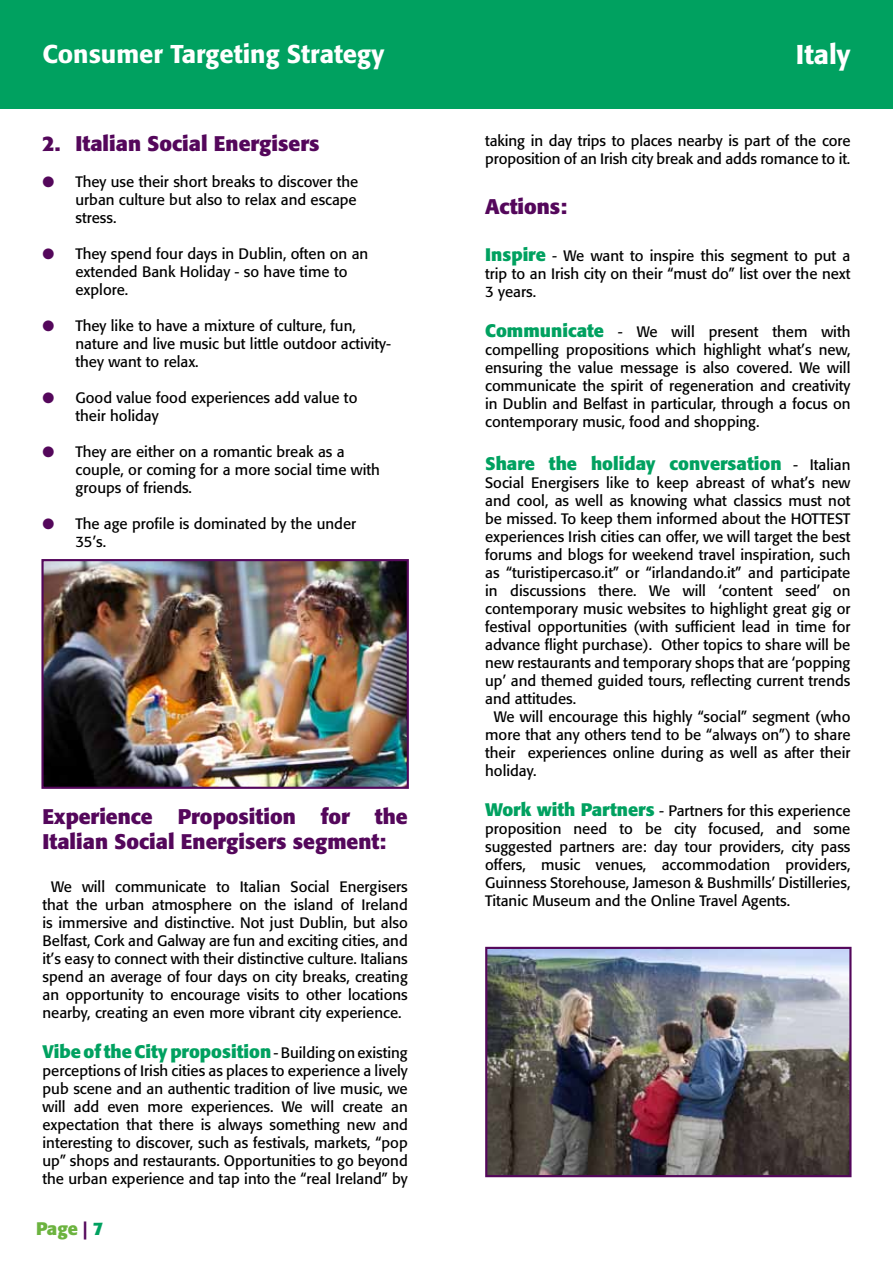
<style>
.page{position:relative;width:893px;height:1263px;background:#fff}
.page>*{position:absolute;margin:0;border:0;box-sizing:border-box;transform-origin:0 0}
.t1{font:500 27px "Formata";color:#fff}
.t2{font:500 25.5px "Formata";color:#fff}
.t3{font:700 21px/25.2px "Formata";color:#54075b}
.t4{font:700 18px "Formata";color:#00a160}
.t5{font:700 18px "Formata";color:#6cb33f}
.t6{font:15px/18px "Formata";color:#000}
.s1{color:#54075b}
.s2{font-weight:400;font-size:15px;color:#000}
.s3{color:#00a160}
.s4{font-weight:700;font-size:18px;color:#00a160}
</style>
<div class="page">
<img style="left:44px;top:562px;width:362px;height:224px">
<div style="left:41px;top:559px;width:368px;height:230px;border:2px solid #54075b"></div>
<div style="left:0;top:0;width:893px;height:108px;background:#00a160"></div>
<img style="left:488px;top:950px;width:360px;height:224px">
<div style="left:485px;top:947px;width:366px;height:230px;border:2px solid #54075b"></div>
<h2 class="t2" style="left:43px;top:38px;width:343px">Consumer Targeting Strategy</h2>
<h1 class="t1" style="left:796px;top:38px;width:56px">Italy</h1>
<h3 class="t3" style="left:43px;top:130px;width:279px">2. Italian Social Energisers</h3>
<p class="t6" style="left:76px;top:172px;width:284px;text-align:justify;text-indent:-33px"><span class="s1">●</span> They use their short breaks to discover the urban culture but also to relax and escape stress.</p>
<p class="t6" style="left:76px;top:244px;width:294px;text-indent:-33px"><span class="s1">●</span> They spend four days in Dublin, often on an extended Bank Holiday - so have time to explore.</p>
<p class="t6" style="left:76px;top:316px;width:317px;text-indent:-33px"><span class="s1">●</span> They like to have a mixture of culture, fun, nature and live music but little outdoor activity&shy;they want to relax.</p>
<p class="t6" style="left:76px;top:388px;width:283px;text-indent:-33px"><span class="s1">●</span> Good value food experiences add value to their holiday</p>
<p class="t6" style="left:76px;top:442px;width:306px;text-indent:-33px"><span class="s1">●</span> They are either on a romantic break as a couple, or coming for a more social time with groups of friends.</p>
<p class="t6" style="left:76px;top:514px;width:282px;text-indent:-33px"><span class="s1">●</span> The age profile is dominated by the under<br>35’s.</p>
<h3 class="t3" style="left:43px;top:804px;width:367px">Experience Proposition for the<br>Italian Social Energisers segment:</h3>
<p class="t6" style="left:43px;top:878px;width:367px;text-align:center">We will communicate to Italian Social Energisers that the urban atmosphere on the island of Ireland is immersive and distinctive. Not just Dublin, but also Belfast, Cork and Galway are fun and exciting cities, and it’s easy to connect with their distinctive culture. Italians spend an average of four days on city breaks, creating an opportunity to encourage visits to other locations nearby, creating an even more vibrant city experience.</p>
<p class="t4" style="left:43px;top:1040px;width:367px">Vibe of the City proposition <span class="s2">- Building on existing</span></p>
<p class="t6" style="left:43px;top:1061px;width:367px;text-align:justify">perceptions of Irish cities as places to experience a lively pub scene and an authentic tradition of live music, we will add even more experiences. We will create an expectation that there is always something new and interesting to discover, such as festivals, markets, “pop up” shops and restaurants. Opportunities to go beyond the urban experience and tap into the “real Ireland” by</p>
<p class="t5" style="left:36px;top:1217px;width:69px">Page <span class="s1">|</span> <span class="s3">7</span></p>
<p class="t6" style="left:485px;top:132px;width:367px">taking in day trips to places nearby is part of the core proposition of an Irish city break and adds romance to it.</p>
<h3 class="t3" style="left:485px;top:194px;width:83px">Actions:</h3>
<p class="t6" style="left:485px;top:247px;width:367px;text-align:justify"><span class="s4">Inspire</span> - We want to inspire this segment to put a trip to an Irish city on their “must do” list over the next 3 years.</p>
<p class="t6" style="left:485px;top:322px;width:367px;text-align:justify"><span class="s4">Communicate</span> - We will present them with compelling propositions which highlight what’s new, ensuring the value message is also covered. We will communicate the spirit of regeneration and creativity in Dublin and Belfast in particular, through a focus on contemporary music, food and shopping.</p>
<p class="t4" style="left:485px;top:452px;width:367px">Share the holiday conversation <span class="s2">- Italian</span></p>
<p class="t6" style="left:485px;top:474px;width:367px">Social Energisers like to keep abreast of what’s new</p>
<p class="t6" style="left:485px;top:492px;width:367px">and cool, as well as knowing what classics must not</p>
<p class="t6" style="left:485px;top:510px;width:367px">be missed. To keep them informed about the HOTTEST</p>
<p class="t6" style="left:485px;top:528px;width:367px">experiences Irish cities can offer, we will target the best</p>
<p class="t6" style="left:485px;top:546px;width:367px">forums and blogs for weekend travel inspiration, such</p>
<p class="t6" style="left:485px;top:564px;width:367px">as “turistipercaso.it” or “irlandando.it” and participate</p>
<p class="t6" style="left:485px;top:582px;width:367px">in discussions there. We will ‘content seed’ on</p>
<p class="t6" style="left:485px;top:600px;width:367px">contemporary music websites to highlight great gig or</p>
<p class="t6" style="left:485px;top:618px;width:367px">festival opportunities (with sufficient lead in time for</p>
<p class="t6" style="left:485px;top:636px;width:367px">advance flight purchase). Other topics to share will be</p>
<p class="t6" style="left:485px;top:654px;width:367px">new restaurants and temporary shops that are ‘popping</p>
<p class="t6" style="left:485px;top:672px;width:367px">up’ and themed guided tours, reflecting current trends</p>
<p class="t6" style="left:485px;top:690px;width:92px">and attitudes.</p>
<p class="t6" style="left:494px;top:708px;width:358px">We will encourage this highly “social” segment (who</p>
<p class="t6" style="left:485px;top:726px;width:367px">more that any others tend to be “always on”) to share</p>
<p class="t6" style="left:485px;top:744px;width:367px">their experiences online during as well as after their</p>
<p class="t6" style="left:485px;top:762px;width:53px">holiday.</p>
<p class="t6" style="left:485px;top:801px;width:367px;text-align:justify"><span class="s4">Work with Partners</span> - Partners for this experience proposition need to be city focused, and some suggested partners are: day tour providers, city pass offers, music venues, accommodation providers, Guinness Storehouse, Jameson &amp; Bushmills’ Distilleries, Titanic Museum and the Online Travel Agents.</p>
</div>
